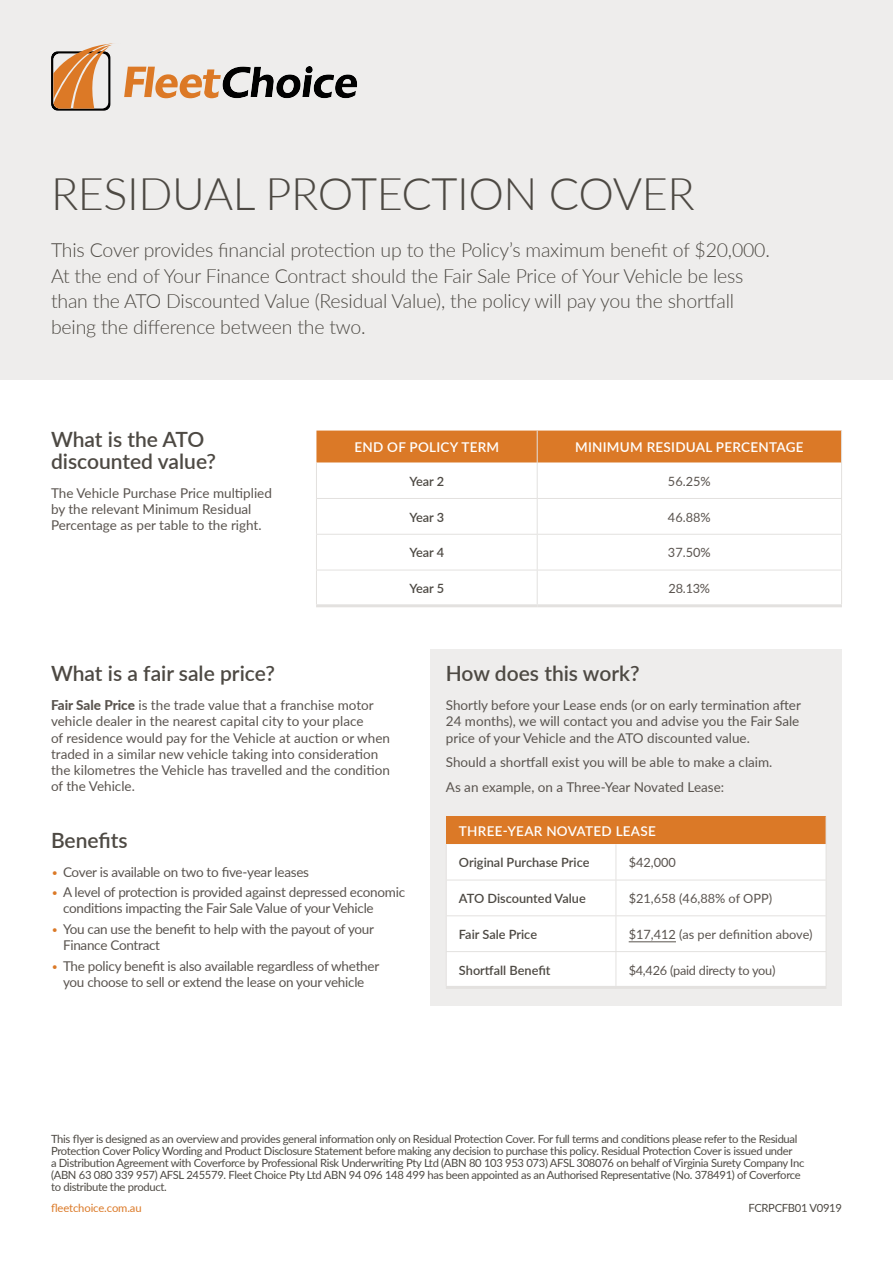
<style>
.page{position:relative;width:893px;height:1263px;background:#fff}
.page>*{position:absolute;margin:0;border:0;box-sizing:border-box;transform-origin:0 0}
.t1{font:300 45px "Lato";letter-spacing:-.01em;color:#4d4943}
.t2{font:600 21px/21.6px "Lato";color:#4d4943}
.t3{font:300 19.5px/25.5px "Lato";letter-spacing:-.01em;color:#4d4943}
.t4{font:13.5px/16.2px "Lato";letter-spacing:-.005em;color:#5a544f}
.t5{font:600 13.5px "Lato";letter-spacing:.02em;color:#fff}
.t6{font:600 12.75px "Lato";color:#4d4943}
.t7{font:12.75px "Lato";color:#5a544f}
.t8{font:12.75px "Lato";letter-spacing:-.02em;color:#5a544f}
.t9{font:11.25px/12px "Lato";letter-spacing:-.03em;color:#4d4943}
.t10{font:11.25px "Lato";letter-spacing:-.01em;color:#db7927}
.s1{font-weight:800}
.s2{font-weight:300;font-size:12.75px;color:#db7927}
</style>
<div class="page">
<div style="left:430px;top:649px;width:412px;height:357px;background:#eeedec"></div>
<div style="left:0;top:0;width:893px;height:379px;background:#eeedec"></div>
<svg style="left:51px;top:43px;width:306px;height:68px"></svg>
<div style="left:316px;top:431px;width:525px;height:32px;background:#db7927"></div>
<svg style="left:317px;top:497px;width:524px;height:73px"></svg>
<hr style="left:537px;top:431px;width:1px;height:32px;background:#e3e1df">
<hr style="left:841px;top:431px;width:1px;height:32px;background:#e3e1df">
<hr style="left:316px;top:463px;width:1px;height:35px;background:#e3e1df">
<hr style="left:537px;top:463px;width:1px;height:35px;background:#e3e1df">
<hr style="left:841px;top:463px;width:1px;height:35px;background:#e3e1df">
<hr style="left:316px;top:498px;width:221px;height:1px;background:#e3e1df">
<hr style="left:316px;top:499px;width:1px;height:35px;background:#e3e1df">
<hr style="left:537px;top:498px;width:305px;height:1px;background:#e3e1df">
<hr style="left:537px;top:499px;width:1px;height:35px;background:#e3e1df">
<hr style="left:841px;top:499px;width:1px;height:35px;background:#e3e1df">
<hr style="left:316px;top:534px;width:221px;height:1px;background:#e3e1df">
<hr style="left:316px;top:535px;width:1px;height:35px;background:#e3e1df">
<hr style="left:537px;top:534px;width:305px;height:1px;background:#e3e1df">
<hr style="left:537px;top:535px;width:1px;height:35px;background:#e3e1df">
<hr style="left:841px;top:535px;width:1px;height:35px;background:#e3e1df">
<hr style="left:316px;top:570px;width:221px;height:1px;background:#e3e1df">
<hr style="left:316px;top:570px;width:1px;height:34px;background:#e3e1df">
<hr style="left:537px;top:570px;width:305px;height:1px;background:#e3e1df">
<hr style="left:537px;top:570px;width:1px;height:34px;background:#e3e1df">
<hr style="left:841px;top:570px;width:1px;height:34px;background:#e3e1df">
<hr style="left:316px;top:604px;width:221px;height:3px;background:#e3e1df">
<hr style="left:537px;top:604px;width:305px;height:3px;background:#e3e1df">
<div style="left:446px;top:816px;width:380px;height:28px;background:#db7927"></div>
<div style="left:447px;top:844px;width:378px;height:142px;background:#fff"></div>
<hr style="left:446px;top:844px;width:1px;height:36px;background:#e3e1df">
<hr style="left:616px;top:844px;width:1px;height:36px;background:#e3e1df">
<hr style="left:826px;top:844px;width:1px;height:36px;background:#e3e1df">
<hr style="left:446px;top:880px;width:170px;height:1px;background:#e3e1df">
<hr style="left:446px;top:880px;width:1px;height:35px;background:#e3e1df">
<hr style="left:616px;top:880px;width:210px;height:1px;background:#e3e1df">
<hr style="left:616px;top:880px;width:1px;height:35px;background:#e3e1df">
<hr style="left:826px;top:880px;width:1px;height:35px;background:#e3e1df">
<hr style="left:446px;top:915px;width:170px;height:1px;background:#e3e1df">
<hr style="left:446px;top:916px;width:1px;height:35px;background:#e3e1df">
<hr style="left:616px;top:915px;width:210px;height:1px;background:#e3e1df">
<hr style="left:616px;top:916px;width:1px;height:35px;background:#e3e1df">
<hr style="left:826px;top:916px;width:1px;height:35px;background:#e3e1df">
<hr style="left:446px;top:951px;width:170px;height:1px;background:#e3e1df">
<hr style="left:446px;top:952px;width:1px;height:34px;background:#e3e1df">
<hr style="left:616px;top:951px;width:210px;height:1px;background:#e3e1df">
<hr style="left:616px;top:952px;width:1px;height:34px;background:#e3e1df">
<hr style="left:826px;top:952px;width:1px;height:34px;background:#e3e1df">
<hr style="left:446px;top:986px;width:170px;height:3px;background:#e3e1df">
<hr style="left:616px;top:986px;width:210px;height:3px;background:#e3e1df">
<hr style="left:629px;top:941px;width:47px;height:1px;background:#5a544f">
<h1 class="t1" style="left:51px;top:168px;width:645px">RESIDUAL PROTECTION COVER</h1>
<p class="t3" style="left:51px;top:236px;width:720px">This Cover provides financial protection up to the Policy’s maximum benefit of $20,000.<br>At the end of Your Finance Contract should the Fair Sale Price of Your Vehicle be less than the ATO Discounted Value (Residual Value), the policy will pay you the shortfall being the difference between the two.</p>
<h2 class="t2" style="left:51px;top:431px;width:167px">What is the ATO discounted value?</h2>
<p class="t4" style="left:51px;top:484px;width:222px">The Vehicle Purchase Price multiplied by the relevant Minimum Residual<br>Percentage as per table to the right.</p>
<p class="t5" style="left:354px;top:442px;width:146px">END OF POLICY TERM</p>
<p class="t5" style="left:575px;top:442px;width:230px">MINIMUM RESIDUAL PERCENTAGE</p>
<p class="t6" style="left:409px;top:476px;width:36px">Year 2</p>
<p class="t7" style="left:668px;top:472px;width:44px">56.25%</p>
<p class="t6" style="left:409px;top:512px;width:36px">Year 3</p>
<p class="t7" style="left:668px;top:508px;width:44px">46.88%</p>
<p class="t6" style="left:409px;top:548px;width:36px">Year 4</p>
<p class="t7" style="left:668px;top:543px;width:44px">37.50%</p>
<p class="t6" style="left:409px;top:584px;width:36px">Year 5</p>
<p class="t7" style="left:669px;top:579px;width:43px">28.13%</p>
<h2 class="t2" style="left:51px;top:664px;width:225px">What is a fair sale price?</h2>
<p class="t4" style="left:51px;top:696px;width:341px"><span class="s1">Fair Sale Price</span> is the trade value that a franchise motor vehicle dealer in the nearest capital city to your place<br>of residence would pay for the Vehicle at auction or when traded in a similar new vehicle taking into consideration the kilometres the Vehicle has travelled and the condition of the Vehicle.</p>
<h2 class="t2" style="left:51px;top:828px;width:78px">Benefits</h2>
<p class="t4" style="left:51px;top:863px;width:260px"><span class="s2">•</span> Cover is available on two to five-year leases</p>
<p class="t4" style="left:63px;top:884px;width:344px;text-indent:-12px"><span class="s2">•</span> A level of protection is provided against depressed economic conditions impacting the Fair Sale Value of your Vehicle</p>
<p class="t4" style="left:63px;top:920px;width:313px;text-indent:-12px"><span class="s2">•</span> You can use the benefit to help with the payout of your<br>Finance Contract</p>
<p class="t4" style="left:51px;top:957px;width:330px;text-align:center"><span class="s2">•</span> The policy benefit is also available regardless of whether you choose to sell or extend the lease on your vehicle</p>
<h2 class="t2" style="left:446px;top:664px;width:195px">How does this work?</h2>
<p class="t4" style="left:446px;top:696px;width:357px;text-align:justify">Shortly before your Lease ends (or on early termination after 24 months), we will contact you and advise you the Fair Sale price of your Vehicle and the ATO discounted value.</p>
<p class="t4" style="left:446px;top:749px;width:328px;line-height:24.8px">Should a shortfall exist you will be able to make a claim.<br>As an example, on a Three-Year Novated Lease:</p>
<p class="t5" style="left:459px;top:821px;width:198px">THREE-YEAR NOVATED LEASE</p>
<p class="t6" style="left:459px;top:858px;width:132px">Original Purchase Price</p>
<p class="t7" style="left:629px;top:853px;width:49px">$42,000</p>
<p class="t6" style="left:459px;top:889px;width:128px">ATO Discounted Value</p>
<p class="t7" style="left:629px;top:889px;width:145px">$21,658 (46,88% of OPP)</p>
<p class="t6" style="left:459px;top:929px;width:80px">Fair Sale Price</p>
<p class="t7" style="left:629px;top:925px;width:185px">$17,412 (as per definition above)</p>
<p class="t6" style="left:459px;top:961px;width:93px">Shortfall Benefit</p>
<p class="t8" style="left:629px;top:961px;width:148px">$4,426 (paid directy to you)</p>
<p class="t9" style="left:51px;top:1133px;width:755px">This flyer is designed as an overview and provides general information only on Residual Protection Cover. For full terms and conditions please refer to the Residual Protection Cover Policy Wording and Product Disclosure Statement before making any decision to purchase this policy. Residual Protection Cover is issued under<br>a Distribution Agreement with Coverforce by Professional Risk Underwriting Pty Ltd (ABN 80 103 953 073) AFSL 308076 on behalf of Virginia Surety Company Inc (ABN 63 080 339 957) AFSL 245579. Fleet Choice Pty Ltd ABN 94 096 148 499 has been appointed as an Authorised Representative (No. 378491) of Coverforce to distribute the product.</p>
<p class="t10" style="left:51px;top:1199px;width:92px">fleetchoice.com.au</p>
<p class="t9" style="left:748px;top:1201px;width:95px">FCRPCFB01 V0919</p>
</div>
